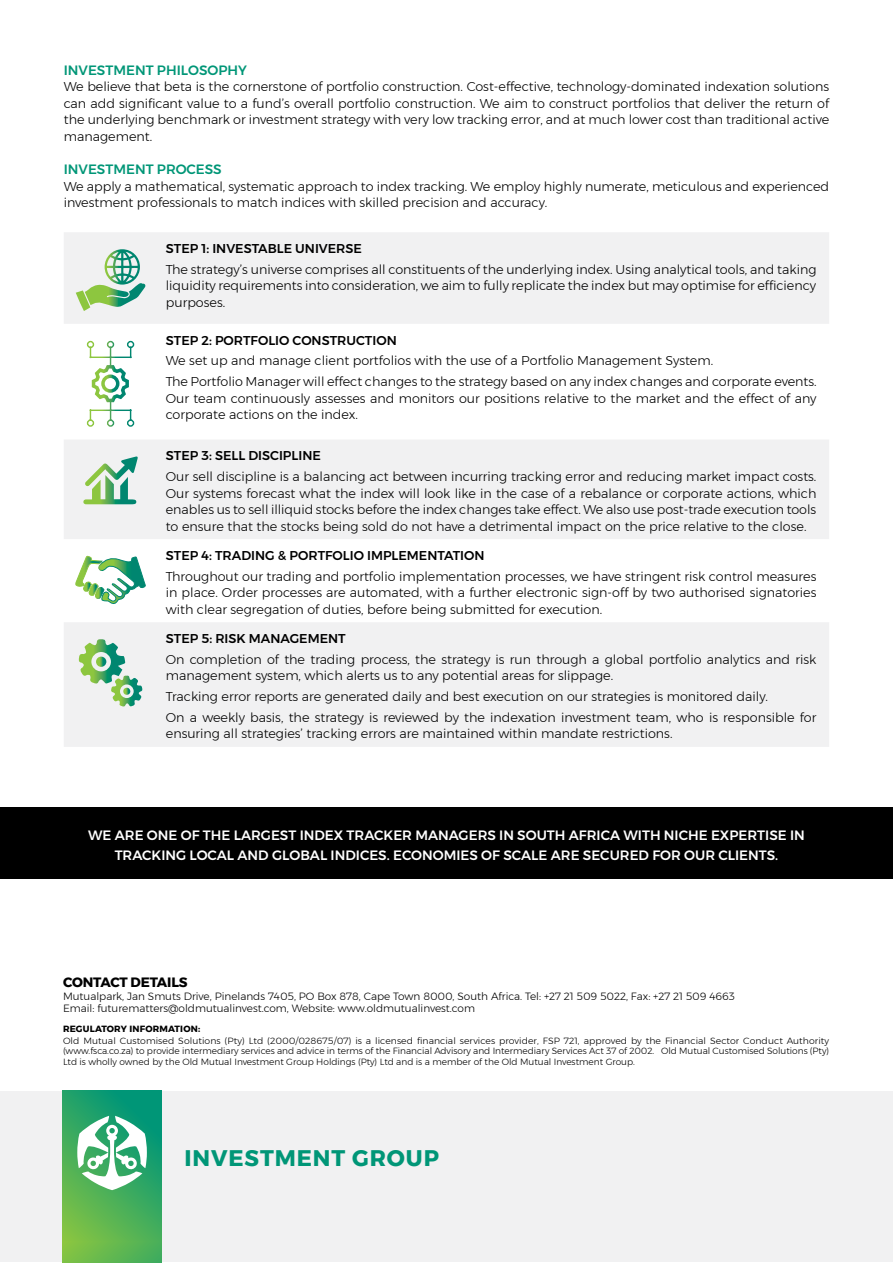
<style>
.page{position:relative;width:893px;height:1263px;background:#fff}
.page>*{position:absolute;margin:0;border:0;box-sizing:border-box;transform-origin:0 0}
.t1{font:700 22.5px "Montserrat";letter-spacing:.04em;color:#009677}
.t2{font:500 13.5px/19.5px "Montserrat";color:#fff;text-align:center}
.t3{font:500 13.5px "Montserrat";color:#009677}
.t4{font:700 13.5px "Montserrat";letter-spacing:-.01em;color:#000}
.t5{font:300 12.75px/16.5px "Montserrat";color:#000}
.t6{font:500 12.75px "Montserrat";color:#000}
.t7{font:300 10.5px/12px "Montserrat";color:#000}
.t8{font:300 9px/10.5px "Montserrat";color:#000;text-align:justify}
.t9{font:700 9px "Montserrat";letter-spacing:.02em;color:#000}
</style>
<div class="page">
<div style="left:0;top:808px;width:893px;height:71px;background:#000"></div>
<div style="left:0;top:1091px;width:893px;height:170px;background:#f1f1f2"></div>
<svg style="left:63px;top:1091px;width:99px;height:151px;background:#3caa5f"></svg>
<svg style="left:77px;top:1116px;width:70px;height:74px"></svg>
<div style="left:63px;top:1242px;width:99px;height:21px;background:linear-gradient(to right,#86c442,#41ac5d)"></div>
<svg style="left:64px;top:232px;width:765px;height:515px;fill:#f1f1f2"></svg>
<svg style="left:76px;top:249px;width:70px;height:62px"></svg>
<svg style="left:86px;top:340px;width:49px;height:87px"></svg>
<svg style="left:83px;top:456px;width:55px;height:48px"></svg>
<svg style="left:75px;top:556px;width:71px;height:48px"></svg>
<svg style="left:78px;top:639px;width:65px;height:68px"></svg>
<p class="t3" style="left:64px;top:59px;width:185px">INVESTMENT PHILOSOPHY</p>
<p class="t5" style="left:64px;top:78px;width:767px;text-align:justify">We believe that beta is the cornerstone of portfolio construction. Cost-effective, technology-dominated indexation solutions can add significant value to a fund’s overall portfolio construction. We aim to construct portfolios that deliver the return of the underlying benchmark or investment strategy with very low tracking error, and at much lower cost than traditional active management.</p>
<p class="t3" style="left:64px;top:159px;width:159px">INVESTMENT PROCESS</p>
<p class="t5" style="left:64px;top:178px;width:767px">We apply a mathematical, systematic approach to index tracking. We employ highly numerate, meticulous and experienced investment professionals to match indices with skilled precision and accuracy.</p>
<p class="t6" style="left:166px;top:239px;width:198px">STEP 1: INVESTABLE UNIVERSE</p>
<p class="t5" style="left:166px;top:261px;width:652px;text-align:justify">The strategy’s universe comprises all constituents of the underlying index. Using analytical tools, and taking liquidity requirements into consideration, we aim to fully replicate the index but may optimise for efficiency purposes.</p>
<p class="t6" style="left:166px;top:330px;width:232px">STEP 2: PORTFOLIO CONSTRUCTION</p>
<p class="t5" style="left:166px;top:350px;width:652px;line-height:20.7px">We set up and manage client portfolios with the use of a Portfolio Management System.<br>The Portfolio Manager will effect changes to the strategy based on any index changes and corporate events.</p>
<p class="t5" style="left:166px;top:390px;width:652px">Our team continuously assesses and monitors our positions relative to the market and the effect of any corporate actions on the index.</p>
<p class="t6" style="left:166px;top:446px;width:157px">STEP 3: SELL DISCIPLINE</p>
<p class="t5" style="left:166px;top:468px;width:652px;text-align:justify">Our sell discipline is a balancing act between incurring tracking error and reducing market impact costs.<br>Our systems forecast what the index will look like in the case of a rebalance or corporate actions, which enables us to sell illiquid stocks before the index changes take effect. We also use post-trade execution tools to ensure that the stocks being sold do not have a detrimental impact on the price relative to the close.</p>
<p class="t6" style="left:166px;top:545px;width:320px">STEP 4: TRADING &amp; PORTFOLIO IMPLEMENTATION</p>
<p class="t5" style="left:166px;top:568px;width:652px;text-align:justify">Throughout our trading and portfolio implementation processes, we have stringent risk control measures in place. Order processes are automated, with a further electronic sign-off by two authorised signatories with clear segregation of duties, before being submitted for execution.</p>
<p class="t6" style="left:166px;top:628px;width:181px">STEP 5: RISK MANAGEMENT</p>
<p class="t5" style="left:166px;top:651px;width:652px">On completion of the trading process, the strategy is run through a global portfolio analytics and risk management system, which alerts us to any potential areas for slippage.</p>
<p class="t5" style="left:166px;top:686px;width:652px;line-height:20.7px">Tracking error reports are generated daily and best execution on our strategies is monitored daily.<br>On a weekly basis, the strategy is reviewed by the indexation investment team, who is responsible for</p>
<p class="t5" style="left:166px;top:725px;width:508px">ensuring all strategies’ tracking errors are maintained within mandate restrictions.</p>
<p class="t2" style="left:88px;top:826px;width:718px">WE ARE ONE OF THE LARGEST INDEX TRACKER MANAGERS IN SOUTH AFRICA WITH NICHE EXPERTISE IN<br>TRACKING LOCAL AND GLOBAL INDICES. ECONOMIES OF SCALE ARE SECURED FOR OUR CLIENTS.</p>
<p class="t4" style="left:63px;top:971px;width:126px">CONTACT DETAILS</p>
<p class="t7" style="left:63px;top:990px;width:673px">Mutualpark, Jan Smuts Drive, Pinelands 7405, PO Box 878, Cape Town 8000, South Africa. Tel: +27 21 509 5022, Fax: +27 21 509 4663<br>Email: futurematters@oldmutualinvest.com, Website: www.oldmutualinvest.com</p>
<p class="t9" style="left:63px;top:1021px;width:139px">REGULATORY INFORMATION:</p>
<p class="t8" style="left:63px;top:1035px;width:768px">Old Mutual Customised Solutions (Pty) Ltd (2000/028675/07) is a licensed financial services provider, FSP 721, approved by the Financial Sector Conduct Authority (www.fsca.co.za) to provide intermediary services and advice in terms of the Financial Advisory and Intermediary Services Act 37 of 2002. Old Mutual Customised Solutions (Pty)<br>Ltd is wholly owned by the Old Mutual Investment Group Holdings (Pty) Ltd and is a member of the Old Mutual Investment Group.</p>
<h1 class="t1" style="left:185px;top:1139px;width:256px">INVESTMENT GROUP</h1>
</div>
